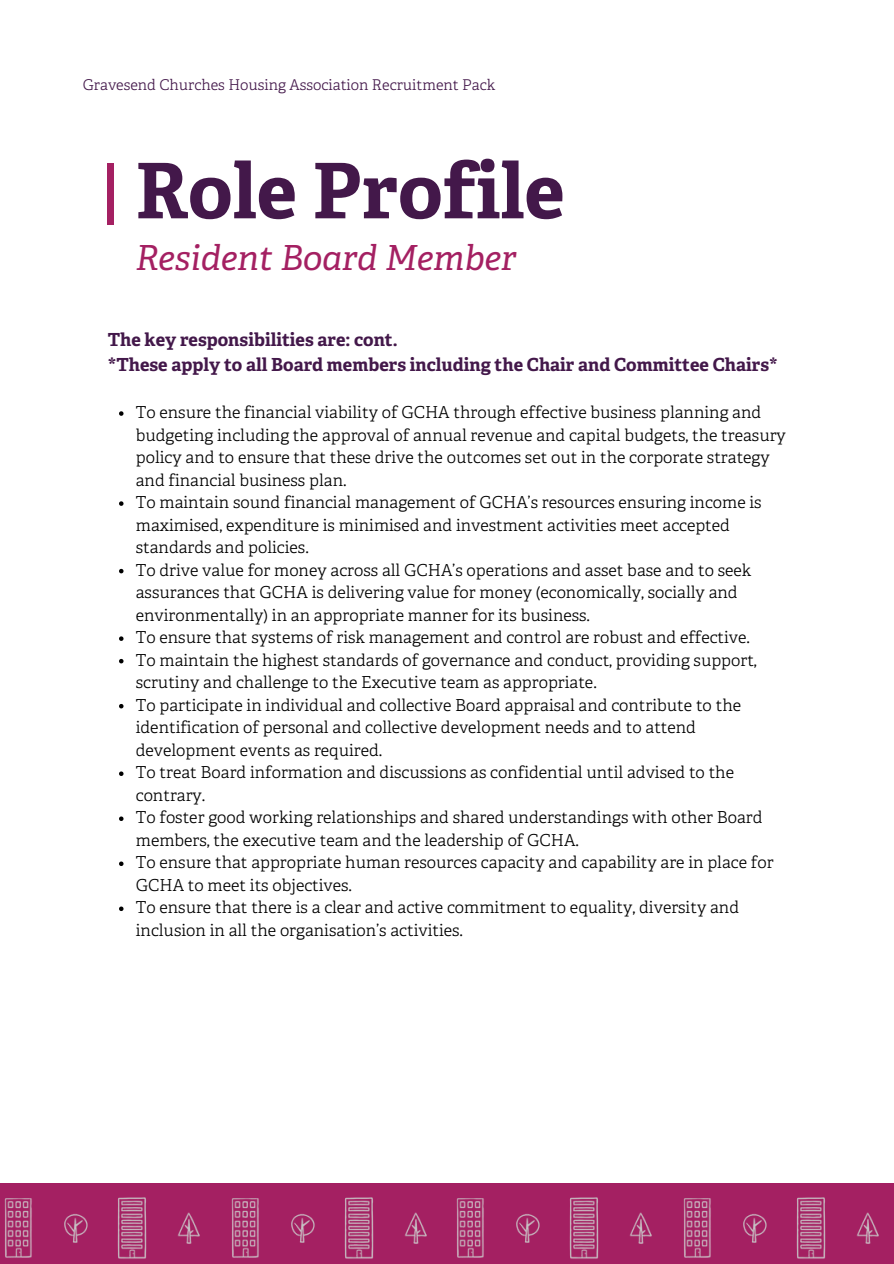
<style>
.page{position:relative;width:894px;height:1264px;background:#fff}
.page>*{position:absolute;margin:0;border:0;box-sizing:border-box;transform-origin:0 0}
.t1{font:700 76.5px "Adelle";color:#43184a}
.t2{font:italic 34.5px "Adelle";color:#a42062}
.t3{font:700 18px/24.8px "Adelle";color:#43184a}
.t4{font:300 16.5px/22.5px "Adelle";color:#000}
.t5{font:300 14.85px "Adelle";color:#43184a}
</style>
<div class="page">
<div style="left:108px;top:163px;width:6px;height:61px;background:#a42062"></div>
<div style="left:0;top:1182px;width:893px;height:81px;background:#a42062"></div>
<img style="left:4px;top:1197px;width:423px;height:62px">
<img style="left:456px;top:1197px;width:423px;height:62px">
<svg style="left:119px;top:411px;width:4px;height:5px"></svg>
<svg style="left:119px;top:501px;width:4px;height:5px"></svg>
<svg style="left:119px;top:569px;width:4px;height:4px"></svg>
<svg style="left:119px;top:636px;width:4px;height:5px"></svg>
<svg style="left:119px;top:659px;width:4px;height:4px"></svg>
<svg style="left:119px;top:704px;width:4px;height:4px"></svg>
<svg style="left:119px;top:771px;width:4px;height:5px"></svg>
<svg style="left:119px;top:816px;width:4px;height:5px"></svg>
<svg style="left:119px;top:861px;width:4px;height:5px"></svg>
<svg style="left:119px;top:906px;width:4px;height:5px"></svg>
<p class="t5" style="left:83px;top:77px;width:414px">Gravesend Churches Housing Association Recruitment Pack</p>
<p class="t1" style="left:135px;top:151px;width:430px">Role Profile</p>
<p class="t2" style="left:135px;top:240px;width:382px">Resident Board Member</p>
<p class="t3" style="left:108px;top:329px;width:671px">The key responsibilities are: cont.<br>*These apply to all Board members including the Chair and Committee Chairs*</p>
<p class="t4" style="left:136px;top:402px;width:651px">To ensure the financial viability of GCHA through effective business planning and budgeting including the approval of annual revenue and capital budgets, the treasury policy and to ensure that these drive the outcomes set out in the corporate strategy and financial business plan.</p>
<p class="t4" style="left:136px;top:492px;width:627px">To maintain sound financial management of GCHA’s resources ensuring income is maximised, expenditure is minimised and investment activities meet accepted standards and policies.</p>
<p class="t4" style="left:136px;top:560px;width:617px">To drive value for money across all GCHA’s operations and asset base and to seek assurances that GCHA is delivering value for money (economically, socially and environmentally) in an appropriate manner for its business.</p>
<p class="t4" style="left:136px;top:627px;width:615px">To ensure that systems of risk management and control are robust and effective.</p>
<p class="t4" style="left:136px;top:650px;width:622px">To maintain the highest standards of governance and conduct, providing support, scrutiny and challenge to the Executive team as appropriate.</p>
<p class="t4" style="left:136px;top:695px;width:606px">To participate in individual and collective Board appraisal and contribute to the identification of personal and collective development needs and to attend development events as required.</p>
<p class="t4" style="left:136px;top:762px;width:599px">To treat Board information and discussions as confidential until advised to the contrary.</p>
<p class="t4" style="left:136px;top:807px;width:628px">To foster good working relationships and shared understandings with other Board members, the executive team and the leadership of GCHA.</p>
<p class="t4" style="left:136px;top:852px;width:639px">To ensure that appropriate human resources capacity and capability are in place for<br>GCHA to meet its objectives.</p>
<p class="t4" style="left:136px;top:897px;width:604px">To ensure that there is a clear and active commitment to equality, diversity and inclusion in all the organisation’s activities.</p>
</div>
